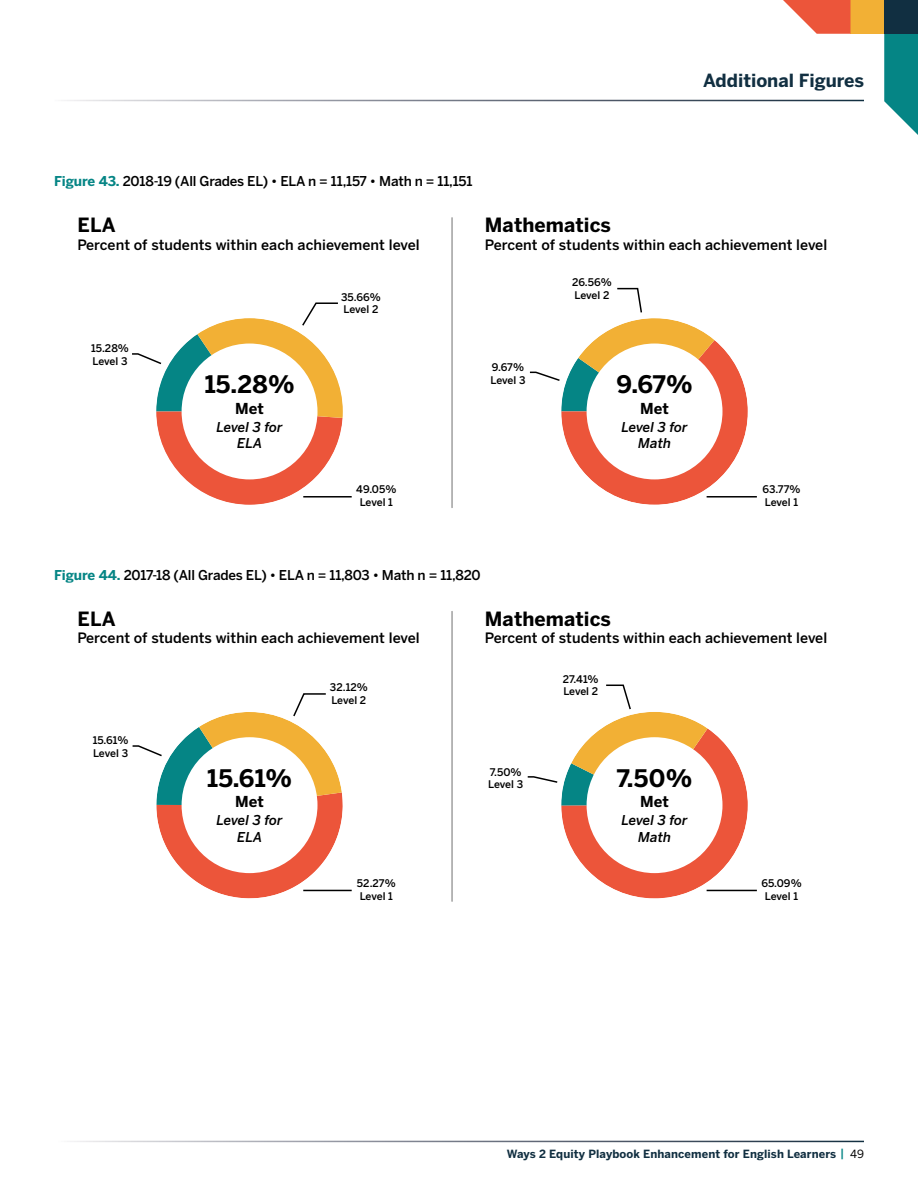
<style>
.page{position:relative;width:918px;height:1188px;background:#fff}
.page>*{position:absolute;margin:0;border:0;box-sizing:border-box;transform-origin:0 0}
.t1{font:700 24px "Benton Sans";letter-spacing:.01em;color:#000}
.t2{font:700 19.5px "Benton Sans";letter-spacing:.005em;color:#000}
.t3{font:700 18px "Benton Sans";color:#112f41}
.t4{font:700 15px "Benton Sans";letter-spacing:.005em;color:#000}
.t5{font:500 14.25px "Benton Sans";letter-spacing:.005em;color:#000}
.t6{font:500 13.5px "Benton Sans";letter-spacing:-.015em;color:#000}
.t7{font:italic 500 13.5px/16.5px "Benton Sans";letter-spacing:.005em;color:#000;text-align:center}
.t8{font:700 11.25px "Benton Sans";letter-spacing:.01em;color:#112f41}
.t9{font:500 10.5px/12.6px "Benton Sans";letter-spacing:-.015em;color:#000}
.s1{font-weight:700;color:#058585}
.s2{font-weight:500;color:#058585}
.s3{font-weight:400;color:#000}
</style>
<div class="page">
<div style="left:850px;top:0;width:34px;height:34px;background:#f2b035"></div>
<svg style="left:783px;top:0;width:67px;height:34px"></svg>
<svg style="left:884px;top:34px;width:34px;height:101px"></svg>
<div style="left:884px;top:0;width:34px;height:34px;background:#112f41"></div>
<hr style="left:451px;top:218px;width:2px;height:290px;background:#808080">
<svg style="left:132px;top:302px;width:211px;height:203px"></svg>
<svg style="left:529px;top:287px;width:219px;height:218px"></svg>
<hr style="left:303px;top:496px;width:49px;height:2px;background:#000">
<hr style="left:707px;top:496px;width:50px;height:2px;background:#000">
<hr style="left:451px;top:611px;width:2px;height:290px;background:#808080">
<svg style="left:132px;top:693px;width:211px;height:205px"></svg>
<svg style="left:527px;top:684px;width:221px;height:214px"></svg>
<hr style="left:303px;top:890px;width:49px;height:1px;background:#000">
<hr style="left:707px;top:890px;width:50px;height:1px;background:#000">
<p class="t3" style="left:703px;top:70px;width:162px">Additional Figures</p>
<p class="t6" style="left:54px;top:173px;width:420px"><span class="s1">Figure 43.</span> 2018-19 (All Grades EL) • ELA n = 11,157 • Math n = 11,151</p>
<h2 class="t2" style="left:77px;top:214px;width:40px">ELA</h2>
<p class="t5" style="left:77px;top:236px;width:344px">Percent of students within each achievement level</p>
<p class="t9" style="left:91px;top:342px;width:39px">15.28%<br>Level 3</p>
<h1 class="t1" style="left:205px;top:370px;width:91px">15.28%</h1>
<p class="t4" style="left:235px;top:399px;width:30px">Met</p>
<p class="t7" style="left:217px;top:418px;width:68px">Level 3 for<br>ELA</p>
<p class="t9" style="left:341px;top:290px;width:41px">35.66%<br>Level 2</p>
<h2 class="t2" style="left:485px;top:214px;width:128px">Mathematics</h2>
<p class="t5" style="left:485px;top:236px;width:344px">Percent of students within each achievement level</p>
<p class="t9" style="left:491px;top:361px;width:36px">9.67%<br>Level 3</p>
<p class="t9" style="left:572px;top:276px;width:41px">26.56%<br>Level 2</p>
<h1 class="t1" style="left:616px;top:370px;width:78px">9.67%</h1>
<p class="t4" style="left:640px;top:399px;width:30px">Met</p>
<p class="t7" style="left:622px;top:418px;width:68px">Level 3 for<br>Math</p>
<p class="t9" style="left:356px;top:483px;width:42px;text-align:center">49.05%<br>Level 1</p>
<p class="t9" style="left:762px;top:483px;width:40px">63.77%<br>Level 1</p>
<p class="t6" style="left:54px;top:567px;width:428px"><span class="s1">Figure 44.</span> 2017-18 (All Grades EL) • ELA n = 11,803 • Math n = 11,820</p>
<h2 class="t2" style="left:77px;top:607px;width:40px">ELA</h2>
<p class="t5" style="left:77px;top:630px;width:344px">Percent of students within each achievement level</p>
<p class="t9" style="left:93px;top:734px;width:37px">15.61%<br>Level 3</p>
<h1 class="t1" style="left:207px;top:764px;width:87px">15.61%</h1>
<p class="t4" style="left:235px;top:793px;width:30px">Met</p>
<p class="t7" style="left:217px;top:812px;width:68px">Level 3 for<br>ELA</p>
<p class="t9" style="left:330px;top:681px;width:39px">32.12%<br>Level 2</p>
<p class="t9" style="left:357px;top:877px;width:40px">52.27%<br>Level 1</p>
<h2 class="t2" style="left:485px;top:607px;width:128px">Mathematics</h2>
<p class="t5" style="left:485px;top:630px;width:344px">Percent of students within each achievement level</p>
<p class="t9" style="left:488px;top:765px;width:36px">7.50%<br>Level 3</p>
<p class="t9" style="left:563px;top:673px;width:37px">27.41%<br>Level 2</p>
<h1 class="t1" style="left:617px;top:764px;width:77px">7.50%</h1>
<p class="t4" style="left:640px;top:793px;width:30px">Met</p>
<p class="t7" style="left:622px;top:812px;width:68px">Level 3 for<br>Math</p>
<p class="t9" style="left:761px;top:877px;width:42px;text-align:center">65.09%<br>Level 1</p>
<p class="t8" style="left:507px;top:1147px;width:359px">Ways 2 Equity Playbook Enhancement for English Learners <span class="s2">|</span> <span class="s3">49</span></p>
</div>
